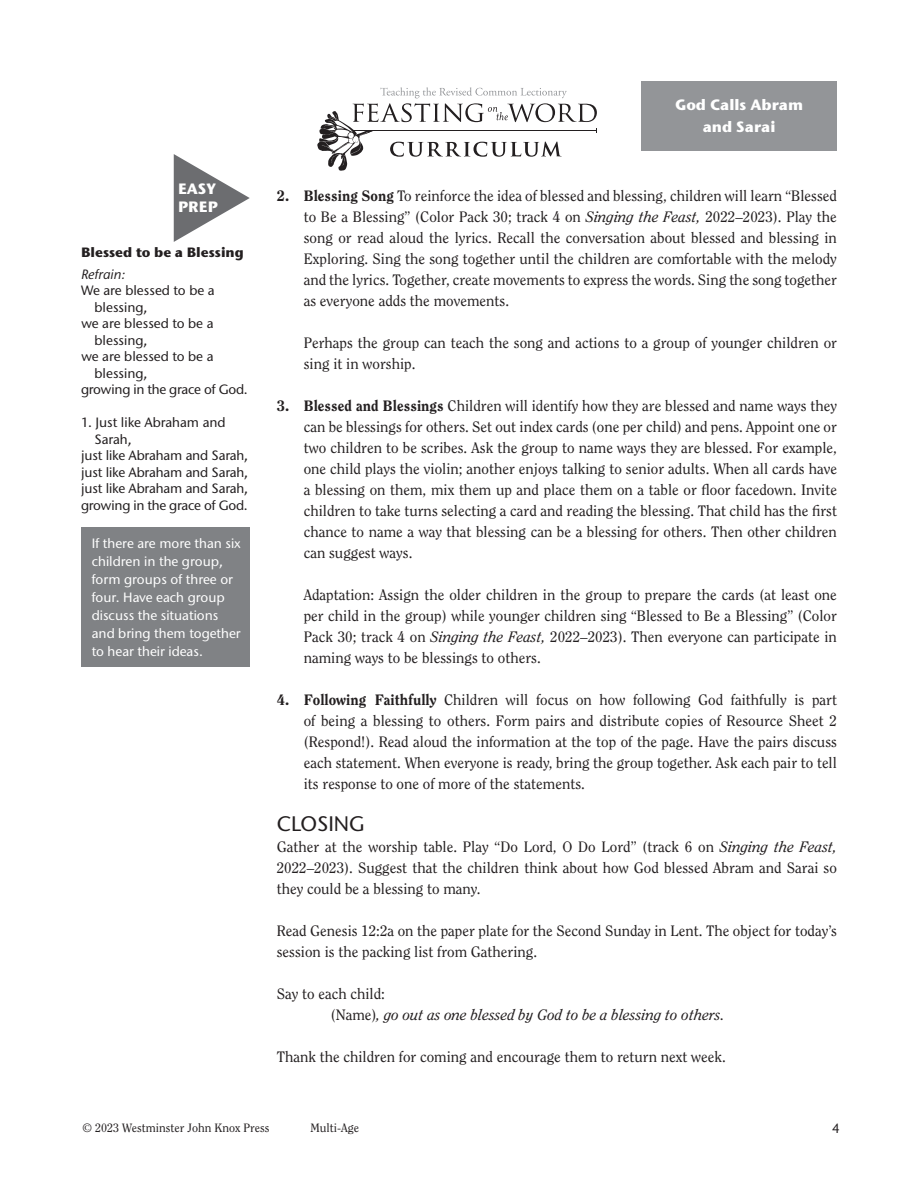
<style>
.page{position:relative;width:918px;height:1188px;background:#fff}
.page>*{position:absolute;margin:0;border:0;box-sizing:border-box;transform-origin:0 0}
.t1{font:500 21px "Stone Sans ITC Std";color:#231f20}
.t2{font:15px/21px "Clearface Std";color:#231f20;text-align:justify}
.t3{font:italic 15px/21px "Clearface Std";color:#231f20}
.t4{font:700 15px/22.5px "Stone Sans ITC Std";color:#fff;text-align:center}
.t5{font:500 13.5px "Stone Sans ITC Std";letter-spacing:-.01em;color:#231f20}
.t6{font:500 13.5px/18px "Stone Sans ITC Std";color:#fff}
.t7{font:700 13.5px "Stone Sans ITC Std";color:#231f20}
.t8{font:italic 500 13.5px "Stone Sans ITC Std";color:#231f20}
.t9{font:12px "Clearface Std";color:#231f20}
.s1{font-weight:800}
.s2{font-style:italic}
.s3{font-style:normal}
</style>
<div class="page">
<svg style="left:317px;top:87px;width:280px;height:84px"></svg>
<div style="left:641px;top:81px;width:196px;height:69px;background:#939598"></div>
<svg style="left:174px;top:154px;width:76px;height:88px"></svg>
<div style="left:81px;top:528px;width:169px;height:139px;background:#808285"></div>
<p class="t4" style="left:178px;top:179px;width:41px;line-height:18px;text-align:left">EASY<br>PREP</p>
<p class="t7" style="left:81px;top:243px;width:164px">Blessed to be a Blessing</p>
<p class="t8" style="left:81px;top:266px;width:46px">Refrain:</p>
<p class="t5" style="left:81px;top:282px;width:135px">We are blessed to be a</p>
<p class="t5" style="left:94px;top:299px;width:54px">blessing,</p>
<p class="t5" style="left:81px;top:315px;width:134px">we are blessed to be a</p>
<p class="t5" style="left:94px;top:332px;width:54px">blessing,</p>
<p class="t5" style="left:81px;top:348px;width:134px">we are blessed to be a</p>
<p class="t5" style="left:94px;top:365px;width:54px">blessing,</p>
<p class="t5" style="left:81px;top:381px;width:168px">growing in the grace of God.</p>
<p class="t5" style="left:81px;top:414px;width:146px">1. Just like Abraham and</p>
<p class="t5" style="left:94px;top:431px;width:39px">Sarah,</p>
<p class="t5" style="left:81px;top:447px;width:169px">just like Abraham and Sarah,</p>
<p class="t5" style="left:81px;top:464px;width:169px">just like Abraham and Sarah,</p>
<p class="t5" style="left:81px;top:480px;width:169px">just like Abraham and Sarah,</p>
<p class="t5" style="left:81px;top:497px;width:168px">growing in the grace of God.</p>
<p class="t6" style="left:92px;top:534px;width:151px">If there are more than six children in the group, form groups of three or four. Have each group discuss the situations and bring them together to hear their ideas.</p>
<p class="t4" style="left:675px;top:93px;width:129px">God Calls Abram and Sarai</p>
<p class="t2" style="left:304px;top:185px;width:535px;text-indent:-27px"><span class="s1">2. Blessing Song</span> To reinforce the idea of blessed and blessing, children will learn “Blessed to Be a Blessing” (Color Pack 30; track 4 on <span class="s2">Singing the Feast,</span> 2022–2023). Play the song or read aloud the lyrics. Recall the conversation about blessed and blessing in Exploring. Sing the song together until the children are comfortable with the melody and the lyrics. Together, create movements to express the words. Sing the song together as everyone adds the movements.</p>
<p class="t2" style="left:304px;top:332px;width:535px">Perhaps the group can teach the song and actions to a group of younger children or sing it in worship.</p>
<p class="t2" style="left:304px;top:395px;width:535px;text-indent:-27px"><span class="s1">3. Blessed and Blessings</span> Children will identify how they are blessed and name ways they can be blessings for others. Set out index cards (one per child) and pens. Appoint one or two children to be scribes. Ask the group to name ways they are blessed. For example, one child plays the violin; another enjoys talking to senior adults. When all cards have a blessing on them, mix them up and place them on a table or floor facedown. Invite children to take turns selecting a card and reading the blessing. That child has the first chance to name a way that blessing can be a blessing for others. Then other children can suggest ways.</p>
<p class="t2" style="left:304px;top:584px;width:535px">Adaptation: Assign the older children in the group to prepare the cards (at least one per child in the group) while younger children sing “Blessed to Be a Blessing” (Color Pack 30; track 4 on <span class="s2">Singing the Feast,</span> 2022–2023). Then everyone can participate in naming ways to be blessings to others.</p>
<p class="t2" style="left:304px;top:689px;width:535px;text-indent:-27px"><span class="s1">4. Following Faithfully</span> Children will focus on how following God faithfully is part of being a blessing to others. Form pairs and distribute copies of Resource Sheet 2 (Respond!). Read aloud the information at the top of the page. Have the pairs discuss each statement. When everyone is ready, bring the group together. Ask each pair to tell its response to one of more of the statements.</p>
<h1 class="t1" style="left:277px;top:811px;width:90px">CLOSING</h1>
<p class="t2" style="left:277px;top:836px;width:562px">Gather at the worship table. Play “Do Lord, O Do Lord” (track 6 on <span class="s2">Singing the Feast, </span>2022–2023). Suggest that the children think about how God blessed Abram and Sarai so they could be a blessing to many.</p>
<p class="t2" style="left:277px;top:920px;width:562px">Read Genesis 12:2a on the paper plate for the Second Sunday in Lent. The object for today’s session is the packing list from Gathering.</p>
<p class="t3" style="left:331px;top:984px;width:395px;text-indent:-54px"><span class="s3">Say to each child:<br>(Name)</span>, go out as one blessed by God to be a blessing to others.</p>
<p class="t2" style="left:277px;top:1046px;width:451px">Thank the children for coming and encourage them to return next week.</p>
<p class="t9" style="left:82px;top:1121px;width:189px">© 2023 Westminster John Knox Press</p>
<p class="t9" style="left:310px;top:1121px;width:50px">Multi-Age</p>
<p class="t5" style="left:832px;top:1120px;width:9px">4</p>
</div>
